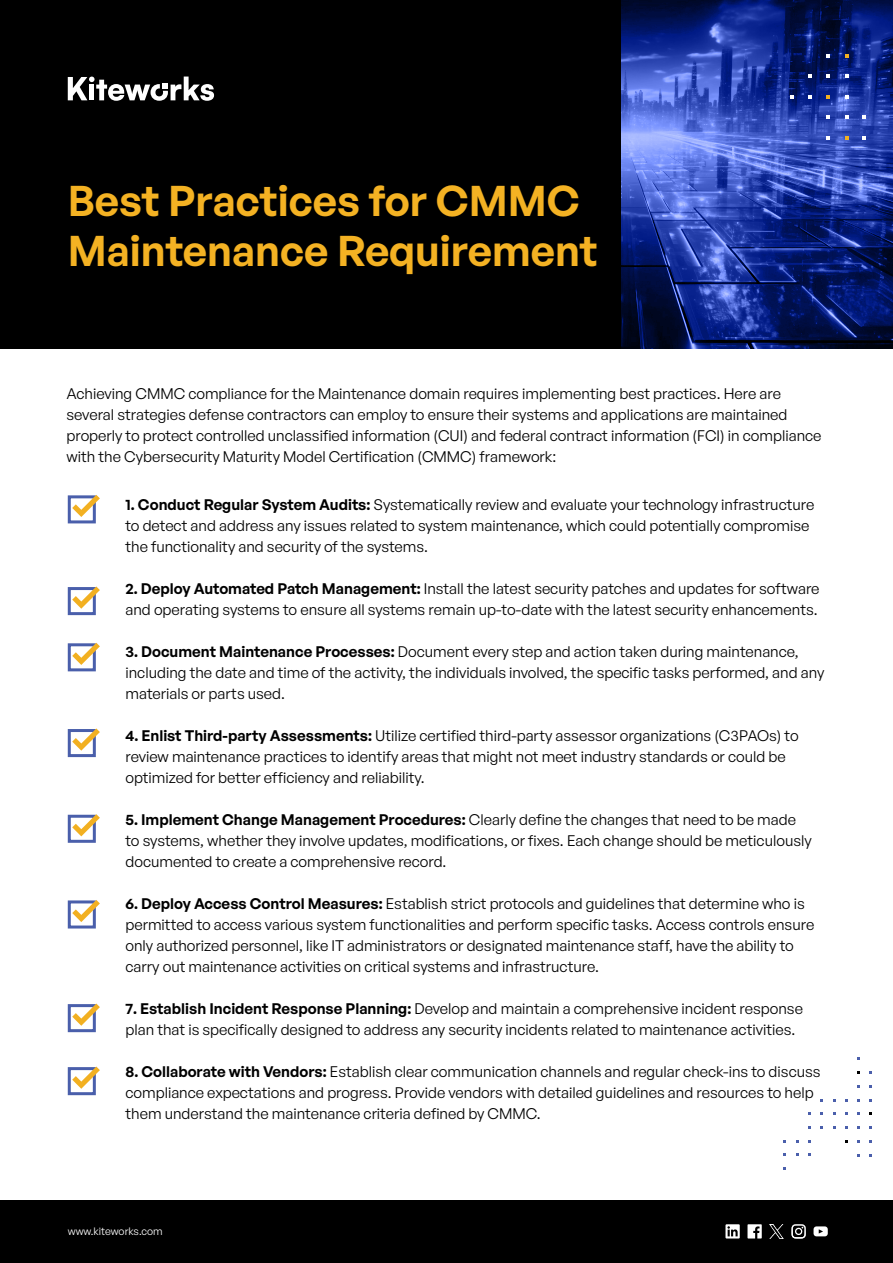
<style>
.page{position:relative;width:893px;height:1263px;background:#fff}
.page>*{position:absolute;margin:0;border:0;box-sizing:border-box;transform-origin:0 0}
.t1{font:600 42px/50.4px "General Sans";color:#f4b223}
.t2{font:15px/21px "General Sans";color:#000}
.t3{font:10.5px "General Sans";color:#fff}
.s1{font-weight:600}
</style>
<div class="page">
<svg style="left:0;top:0;width:893px;height:348px;fill:#000"></svg>
<svg style="left:68px;top:77px;width:146px;height:24px"></svg>
<svg style="left:808px;top:74px;width:3px;height:4px"></svg>
<svg style="left:826px;top:136px;width:4px;height:3px"></svg>
<svg style="left:826px;top:115px;width:4px;height:4px"></svg>
<svg style="left:826px;top:95px;width:4px;height:3px"></svg>
<svg style="left:826px;top:74px;width:4px;height:4px"></svg>
<svg style="left:826px;top:54px;width:4px;height:3px"></svg>
<svg style="left:845px;top:115px;width:3px;height:4px"></svg>
<svg style="left:845px;top:74px;width:3px;height:4px"></svg>
<svg style="left:862px;top:115px;width:3px;height:4px"></svg>
<div style="left:0;top:1200px;width:893px;height:63px;background:#000"></div>
<svg style="left:725px;top:1224px;width:15px;height:14px"></svg>
<svg style="left:747px;top:1224px;width:15px;height:14px"></svg>
<img style="left:769px;top:1224px;width:15px;height:14px">
<svg style="left:791px;top:1224px;width:15px;height:14px"></svg>
<svg style="left:813px;top:1226px;width:15px;height:10px"></svg>
<div style="left:68px;top:495px;width:28px;height:28px;border:3px solid #4a5fab"></div>
<svg style="left:72px;top:495px;width:28px;height:22px"></svg>
<div style="left:68px;top:643px;width:28px;height:28px;border:3px solid #4a5fab"></div>
<svg style="left:72px;top:643px;width:28px;height:22px"></svg>
<div style="left:68px;top:729px;width:28px;height:28px;border:3px solid #4a5fab"></div>
<svg style="left:72px;top:728px;width:28px;height:23px"></svg>
<div style="left:68px;top:815px;width:28px;height:28px;border:3px solid #4a5fab"></div>
<svg style="left:72px;top:814px;width:28px;height:22px"></svg>
<div style="left:68px;top:900px;width:28px;height:28px;border:3px solid #4a5fab"></div>
<svg style="left:72px;top:900px;width:28px;height:22px"></svg>
<div style="left:68px;top:1004px;width:28px;height:28px;border:3px solid #4a5fab"></div>
<svg style="left:72px;top:1003px;width:28px;height:23px"></svg>
<div style="left:68px;top:587px;width:28px;height:28px;border:3px solid #4a5fab"></div>
<svg style="left:72px;top:586px;width:28px;height:23px"></svg>
<div style="left:68px;top:1067px;width:28px;height:28px;border:3px solid #4a5fab"></div>
<svg style="left:72px;top:1066px;width:28px;height:23px"></svg>
<p class="t1" style="left:68px;top:175px;width:531px">Best Practices for CMMC<br>Maintenance Requirement</p>
<p class="t2" style="left:66px;top:383px;width:756px">Achieving CMMC compliance for the Maintenance domain requires implementing best practices. Here are several strategies defense contractors can employ to ensure their systems and applications are maintained properly to protect controlled unclassified information (CUI) and federal contract information (FCI) in compliance with the Cybersecurity Maturity Model Certification (CMMC) framework:</p>
<p class="t2" style="left:125px;top:494px;width:690px"><span class="s1">1. Conduct Regular System Audits:</span> Systematically review and evaluate your technology infrastructure to detect and address any issues related to system maintenance, which could potentially compromise the functionality and security of the systems.</p>
<p class="t2" style="left:125px;top:578px;width:696px"><span class="s1">2. Deploy Automated Patch Management:</span> Install the latest security patches and updates for software and operating systems to ensure all systems remain up-to-date with the latest security enhancements.</p>
<p class="t2" style="left:125px;top:641px;width:700px"><span class="s1">3. Document Maintenance Processes:</span> Document every step and action taken during maintenance, including the date and time of the activity, the individuals involved, the specific tasks performed, and any materials or parts used.</p>
<p class="t2" style="left:125px;top:725px;width:675px"><span class="s1">4. Enlist Third-party Assessments:</span> Utilize certified third-party assessor organizations C( 3PAOs) to review maintenance practices to identify areas that might not meet industry standards or could be optimized for better efficiency and reliability.</p>
<p class="t2" style="left:125px;top:809px;width:688px"><span class="s1">5. Implement Change Management Procedures:</span> Clearly define the changes that need to be made to systems, whether they involve updates, modifications, or fixes. Each change should be meticulously documented to create a comprehensive record.</p>
<p class="t2" style="left:125px;top:893px;width:690px"><span class="s1">6. Deploy Access Control Measures:</span> Establish strict protocols and guidelines that determine who is permitted to access various system functionalities and perform specific tasks. Access controls ensure only authorized personnel, like IT administrators or designated maintenance staff, have the ability to carry out maintenance activities on critical systems and infrastructure.</p>
<p class="t2" style="left:125px;top:998px;width:679px"><span class="s1">7. Establish Incident Response Planning:</span> Develop and maintain a comprehensive incident response plan that is specifically designed to address any security incidents related to maintenance activities.</p>
<p class="t2" style="left:125px;top:1061px;width:697px"><span class="s1">8. Collaborate with Vendors:</span> Establish clear communication channels and regular check-ins to discuss compliance expectations and progress. Provide vendors with detailed guidelines and resources to help them understand the maintenance criteria defined by CMMC.</p>
<p class="t3" style="left:68px;top:1225px;width:96px">www.kiteworks.com</p>
</div>
